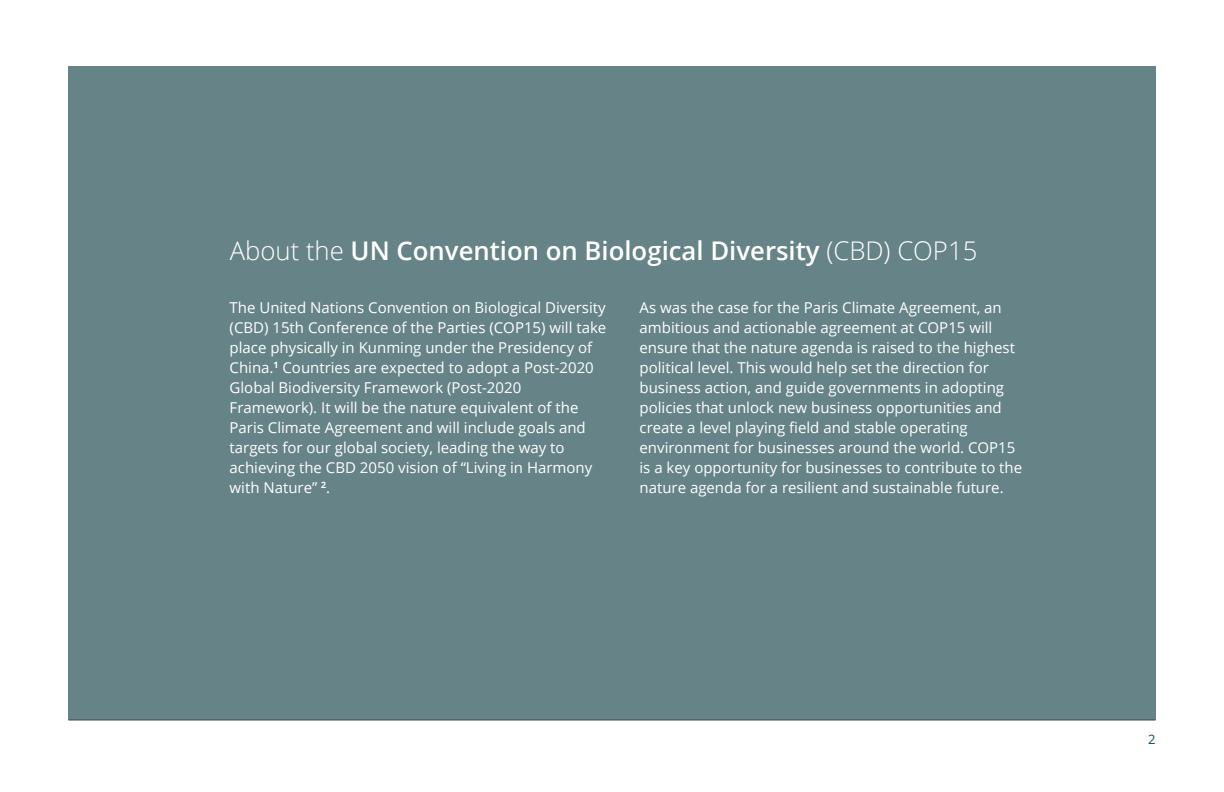
<style>
.page{position:relative;width:1224px;height:792px;background:#fff}
.page>*{position:absolute;margin:0;border:0;box-sizing:border-box;transform-origin:0 0}
.t1{font:600 25.7px "Open Sans";color:#fff}
.t2{font:15px/20px "Open Sans";color:#fff}
.t3{font:13px "Open Sans";color:#1b4c5a}
.s1{font-weight:300}
</style>
<div class="page">
<div style="left:68px;top:66px;width:1088px;height:653px;background:#668387"></div>
<hr style="left:68px;top:720px;width:1088px;height:1px;background:#464749">
<h1 class="t1" style="left:230px;top:233px;width:749px"><span class="s1">About the</span> UN Convention on Biological Diversity <span class="s1">(CBD) COP15</span></h1>
<p class="t2" style="left:230px;top:297px;width:378px">The United Nations Convention on Biological Diversity (CBD) 15th Conference of the Parties (COP15) will take place physically in Kunming under the Presidency of China.<sup>1</sup> Countries are expected to adopt a Post-2020<br>Global Biodiversity Framework (Post-2020<br>Framework). It will be the nature equivalent of the Paris Climate Agreement and will include goals and targets for our global society, leading the way to achieving the CBD 2050 vision of “Living in Harmony with Nature” <sup>2</sup>.</p>
<p class="t2" style="left:640px;top:297px;width:384px">As was the case for the Paris Climate Agreement, an ambitious and actionable agreement at COP15 will ensure that the nature agenda is raised to the highest political level. This would help set the direction for business action, and guide governments in adopting policies that unlock new business opportunities and create a level playing field and stable operating environment for businesses around the world. COP15 is a key opportunity for businesses to contribute to the nature agenda for a resilient and sustainable future.</p>
<p class="t3" style="left:1148px;top:731px;width:9px">2</p>
</div>
